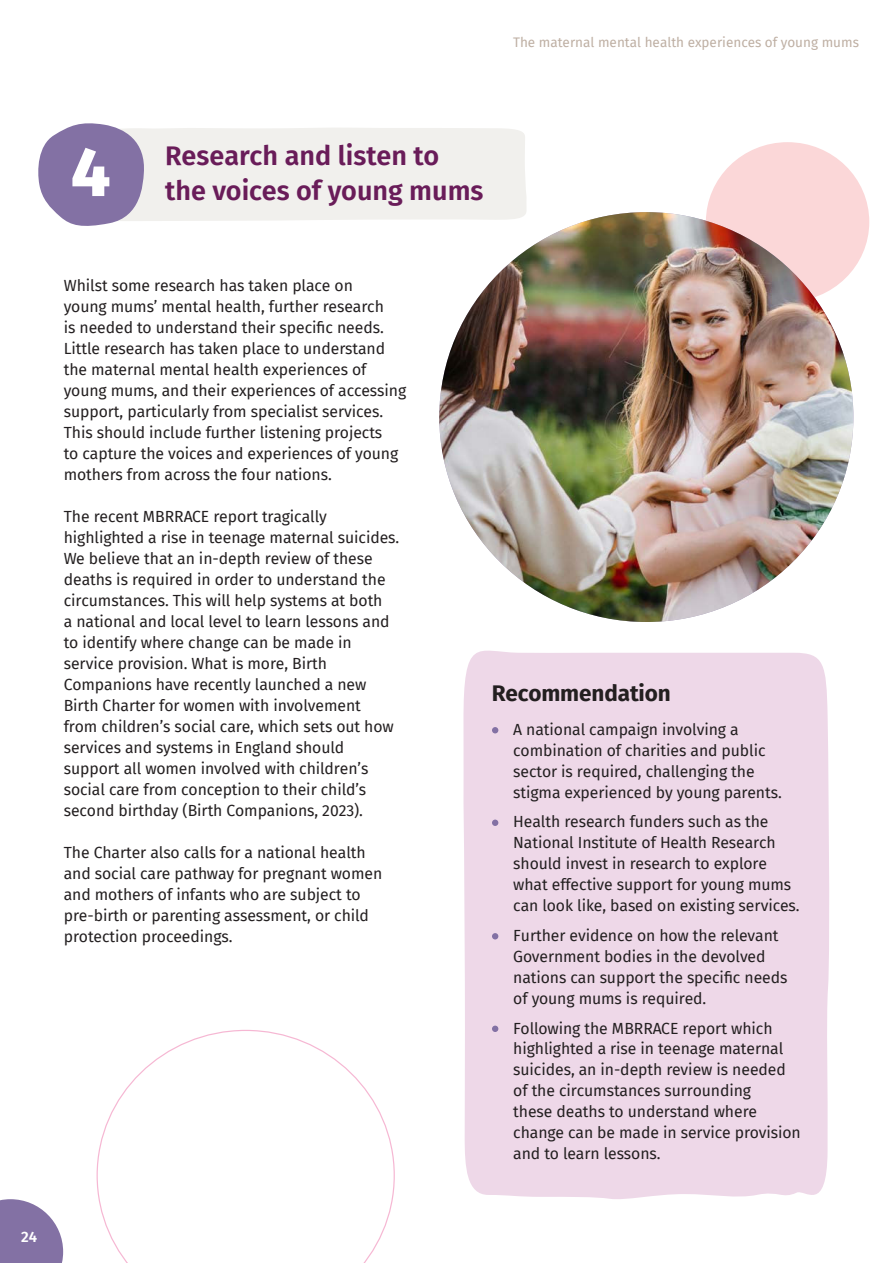
<style>
.page{position:relative;width:893px;height:1263px;background:#fff}
.page>*{position:absolute;margin:0;border:0;box-sizing:border-box;transform-origin:0 0}
.t1{font:800 69.3px "Fira Sans";color:#fff}
.t2{font:600 27px "Fira Sans";color:#691c59}
.t3{font:700 22.5px "Fira Sans";letter-spacing:-.005em;color:#231f20}
.t4{font:15.75px/21px "Fira Sans";letter-spacing:-.005em;color:#231f20}
.t5{font:600 15px "Fira Sans";color:#fff}
.t6{font:13.5px "Fira Sans";color:#beafa3}
</style>
<div class="page">
<svg style="left:0;top:1199px;width:63px;height:64px;background:#9586b1"></svg>
<div style="left:706px;top:142px;width:163px;height:160px;background:#fbd7d8;border-radius:50%"></div>
<svg style="left:97px;top:1030px;width:298px;height:233px"></svg>
<div style="left:463px;top:650px;width:366px;height:549px;background:#eed8e8"></div>
<svg style="left:492px;top:727px;width:6px;height:6px"></svg>
<div style="left:492px;top:819px;width:6px;height:7px;background:#8371a4;border-radius:50%"></div>
<svg style="left:492px;top:933px;width:6px;height:6px"></svg>
<div style="left:492px;top:1025px;width:6px;height:7px;background:#8371a4;border-radius:50%"></div>
<img style="left:439px;top:212px;width:414px;height:410px">
<svg style="left:38px;top:123px;width:489px;height:105px;background:#dfdce2"></svg>
<p class="t6" style="left:513px;top:32px;width:347px">The maternal mental health experiences of young mums</p>
<h1 class="t1" style="left:71px;top:123px;width:41px">4</h1>
<h2 class="t2" style="left:165px;top:137px;width:276px">Research and listen to</h2>
<h2 class="t2" style="left:165px;top:171px;width:320px">the voices of young mums</h2>
<p class="t4" style="left:64px;top:275px;width:344px">Whilst some research has taken place on<br>young mums’ mental health, further research<br>is needed to understand their specific needs.<br>Little research has taken place to understand the maternal mental health experiences of young mums, and their experiences of accessing support, particularly from specialist services.<br>This should include further listening projects<br>to capture the voices and experiences of young mothers from across the four nations.</p>
<p class="t4" style="left:64px;top:506px;width:337px">The recent MBRRACE report tragically highlighted a rise in teenage maternal suicides.<br>We believe that an in-depth review of these deaths is required in order to understand the circumstances. This will help systems at both<br>a national and local level to learn lessons and to identify where change can be made in service provision. What is more, Birth Companions have recently launched a new Birth Charter for women with involvement<br>from children’s social care, which sets out how services and systems in England should support all women involved with children’s social care from conception to their child’s second birthday (Birth Companions, 2023).</p>
<p class="t4" style="left:64px;top:842px;width:320px">The Charter also calls for a national health and social care pathway for pregnant women and mothers of infants who are subject to pre-birth or parenting assessment, or child protection proceedings.</p>
<p class="t5" style="left:21px;top:1226px;width:18px">24</p>
<h3 class="t3" style="left:492px;top:677px;width:180px">Recommendation</h3>
<p class="t4" style="left:513px;top:719px;width:270px">A national campaign involving a combination of charities and public sector is required, challenging the stigma experienced by young parents.</p>
<p class="t4" style="left:513px;top:811px;width:288px">Health research funders such as the National Institute of Health Research should invest in research to explore what effective support for young mums can look like, based on existing services.</p>
<p class="t4" style="left:513px;top:925px;width:276px">Further evidence on how the relevant Government bodies in the devolved nations can support the specific needs of young mums is required.</p>
<p class="t4" style="left:513px;top:1017px;width:289px">Following the MBRRACE report which highlighted a rise in teenage maternal suicides, an in-depth review is needed of the circumstances surrounding<br>these deaths to understand where change can be made in service provision and to learn lessons.</p>
</div>
